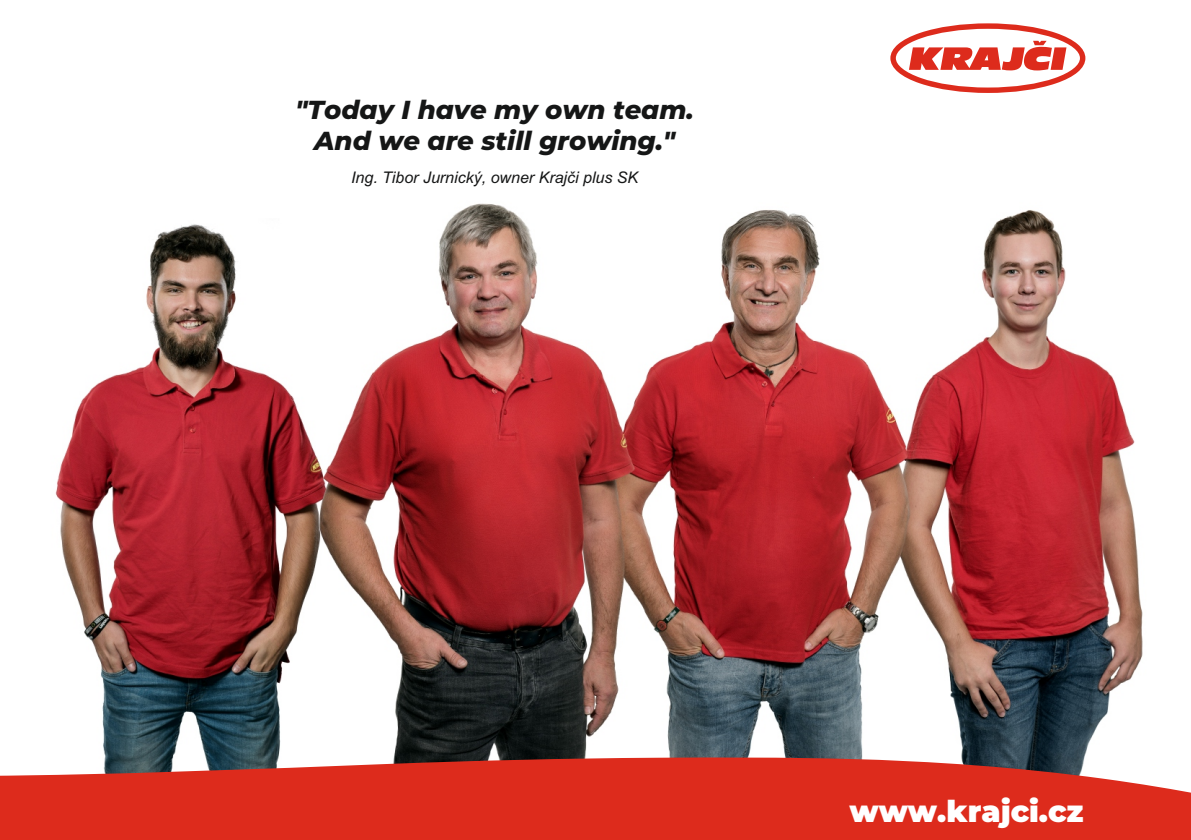
<style>
.page{position:relative;width:1191px;height:840px;background:#fff}
.page>*{position:absolute;margin:0;border:0;box-sizing:border-box;transform-origin:0 0}
.t1{font:900 30px "Montserrat";color:#fff}
.t2{font:italic 800 26px/30.2px "Montserrat";color:#151616;text-align:center}
.t3{font:italic 16px "Arial";color:#151616}
</style>
<div class="page">
<img style="left:55px;top:203px;width:1088px;height:553px">
<svg style="left:0;top:756px;width:1191px;height:83px;fill:#dd2b1c"></svg>
<svg style="left:890px;top:23px;width:195px;height:70px"></svg>
<p class="t2" style="left:296px;top:95px;width:400px">"Today I have my own team.<br>And we are still growing."</p>
<p class="t3" style="left:351px;top:171px;width:289px">Ing. Tibor Jurnický, owner Krajči plus SK</p>
<p class="t1" style="left:849px;top:792px;width:236px">www.krajci.cz</p>
</div>
